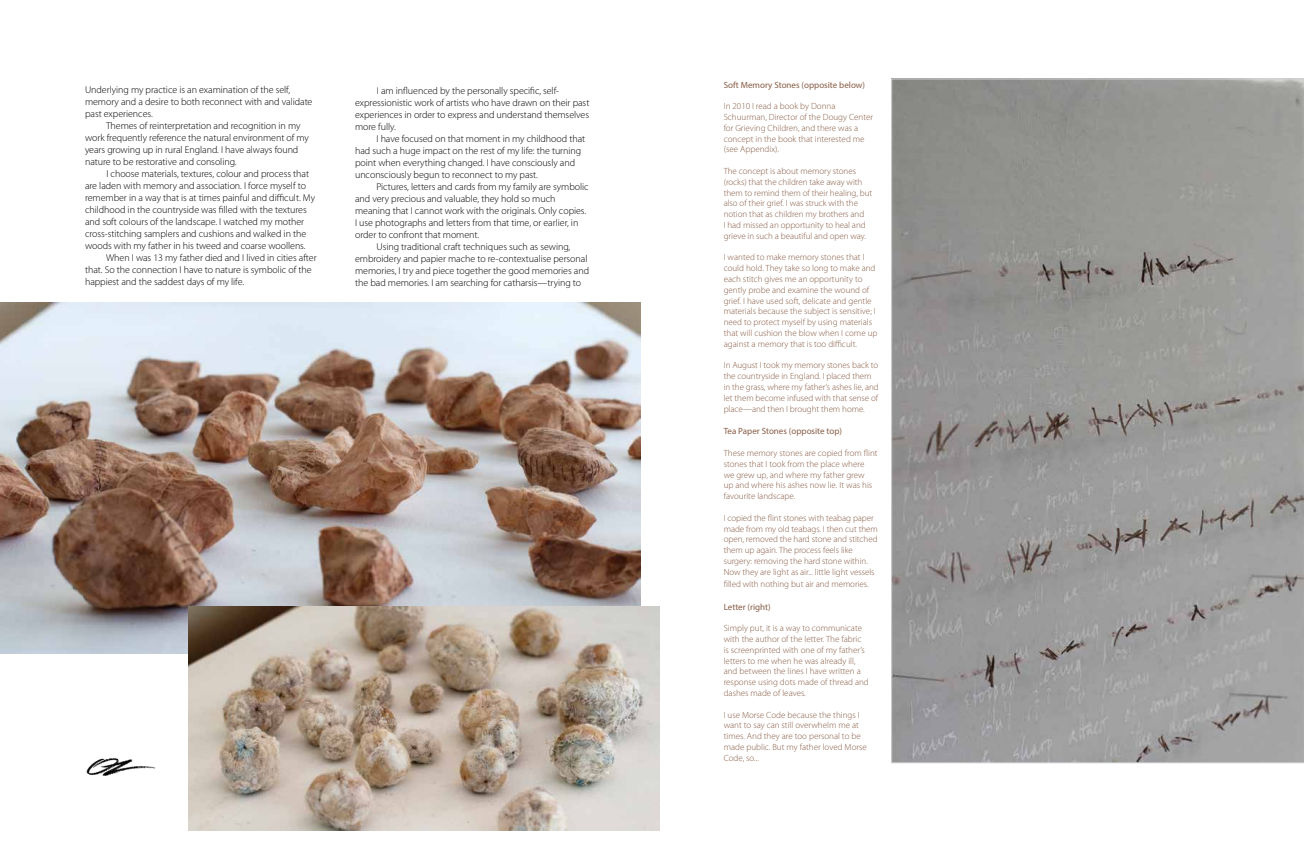
<style>
.page{position:relative;width:1304px;height:842px;background:#fff}
.page>*{position:absolute;margin:0;border:0;box-sizing:border-box;transform-origin:0 0}
.t1{font:300 10px/12px "Myriad Pro";letter-spacing:-.005em;color:#000}
.t2{font:300 9px/10.8px "Myriad Pro";color:#875b44}
.t3{font:9px "Myriad Pro";color:#875b44}
</style>
<div class="page">
<img style="left:0;top:302px;width:641px;height:351px">
<img style="left:86px;top:758px;width:70px;height:18px">
<img style="left:189px;top:607px;width:471px;height:223px">
<svg style="left:891px;top:79px;width:413px;height:684px;background:#999897"></svg>
<p class="t1" style="left:85px;top:83px;width:229px">Underlying my practice is an examination of the self, memory and a desire to both reconnect with and validate past experiences.</p>
<p class="t1" style="left:85px;top:119px;width:225px;text-indent:21px">Themes of reinterpretation and recognition in my work frequently reference the natural environment of my years growing up in rural England. I have always found nature to be restorative and consoling.</p>
<p class="t1" style="left:106px;top:167px;width:204px">I choose materials, textures, colour and process that</p>
<p class="t1" style="left:85px;top:179px;width:223px">are laden with memory and association. I force myself to</p>
<p class="t1" style="left:85px;top:191px;width:232px">remember in a way that is at times painful and difficult. My</p>
<p class="t1" style="left:85px;top:203px;width:223px">childhood in the countryside was filled with the textures</p>
<p class="t1" style="left:85px;top:215px;width:221px">and soft colours of the landscape. I watched my mother</p>
<p class="t1" style="left:85px;top:227px;width:223px">cross-stitching samplers and cushions and walked in the</p>
<p class="t1" style="left:85px;top:239px;width:222px">woods with my father in his tweed and coarse woollens.</p>
<p class="t1" style="left:106px;top:251px;width:212px">When I was 13 my father died and I lived in cities after</p>
<p class="t1" style="left:85px;top:263px;width:228px">that. So the connection I have to nature is symbolic of the</p>
<p class="t1" style="left:85px;top:275px;width:161px">happiest and the saddest days of my life.</p>
<p class="t1" style="left:355px;top:84px;width:236px;text-indent:22px">I am influenced by the personally specific, self&shy;expressionistic work of artists who have drawn on their past experiences in order to express and understand themselves more fully.</p>
<p class="t1" style="left:355px;top:132px;width:232px;text-indent:21px">I have focused on that moment in my childhood that had such a huge impact on the rest of my life: the turning point when everything changed. I have consciously and unconsciously begun to reconnect to my past.</p>
<p class="t1" style="left:376px;top:180px;width:214px">Pictures, letters and cards from my family are symbolic</p>
<p class="t1" style="left:355px;top:192px;width:202px">and very precious and valuable, they hold so much</p>
<p class="t1" style="left:355px;top:204px;width:233px">meaning that I cannot work with the originals. Only copies.</p>
<p class="t1" style="left:355px;top:216px;width:225px">I use photographs and letters from that time, or earlier, in</p>
<p class="t1" style="left:355px;top:228px;width:126px">order to confront that moment.</p>
<p class="t1" style="left:376px;top:240px;width:195px">Using traditional craft techniques such as sewing,</p>
<p class="t1" style="left:355px;top:252px;width:234px">embroidery and papier mache to re-contextualise personal</p>
<p class="t1" style="left:355px;top:264px;width:236px">memories, I try and piece together the good memories and</p>
<p class="t1" style="left:355px;top:276px;width:228px">the bad memories. I am searching for catharsis—trying to</p>
<p class="t3" style="left:724px;top:79px;width:143px">Soft Memory Stones (opposite below)</p>
<p class="t2" style="left:724px;top:101px;width:151px">In 2010 I read a book by Donna<br>Schuurman, Director of the Dougy Center for Grieving Children, and there was a concept in the book that interested me (see Appendix).</p>
<p class="t2" style="left:724px;top:166px;width:150px">The concept is about memory stones (rocks) that the children take away with them to remind them of their healing, but also of their grief. I was struck with the notion that as children my brothers and<br>I had missed an opportunity to heal and grieve in such a beautiful and open way.</p>
<p class="t2" style="left:724px;top:252px;width:155px">I wanted to make memory stones that I could hold. They take so long to make and each stitch gives me an opportunity to gently probe and examine the wound of grief. I have used soft, delicate and gentle materials because the subject is sensitive; I need to protect myself by using materials that will cushion the blow when I come up against a memory that is too difficult.</p>
<p class="t2" style="left:724px;top:360px;width:157px">In August I took my memory stones back to the countryside in England. I placed them in the grass, where my father’s ashes lie, and let them become infused with that sense of place—and then I brought them home.</p>
<p class="t3" style="left:724px;top:426px;width:120px">Tea Paper Stones (opposite top)</p>
<p class="t2" style="left:724px;top:448px;width:155px">These memory stones are copied from flint stones that I took from the place where<br>we grew up, and where my father grew<br>up and where his ashes now lie. It was his favourite landscape.</p>
<p class="t2" style="left:724px;top:513px;width:156px">I copied the flint stones with teabag paper made from my old teabags. I then cut them open, removed the hard stone and stitched them up again. The process feels like surgery: removing the hard stone within.<br>Now they are light as air... little light vessels</p>
<p class="t2" style="left:724px;top:579px;width:146px">filled with nothing but air and memories.</p>
<p class="t3" style="left:724px;top:601px;width:49px">Letter (right)</p>
<p class="t2" style="left:724px;top:623px;width:147px">Simply put, it is a way to communicate with the author of the letter. The fabric is screenprinted with one of my father’s letters to me when he was already ill, and between the lines I have written a response using dots made of thread and dashes made of leaves.</p>
<p class="t2" style="left:724px;top:709px;width:145px">I use Morse Code because the things I want to say can still overwhelm me at times. And they are too personal to be made public. But my father loved Morse<br>Code, so...</p>
</div>
